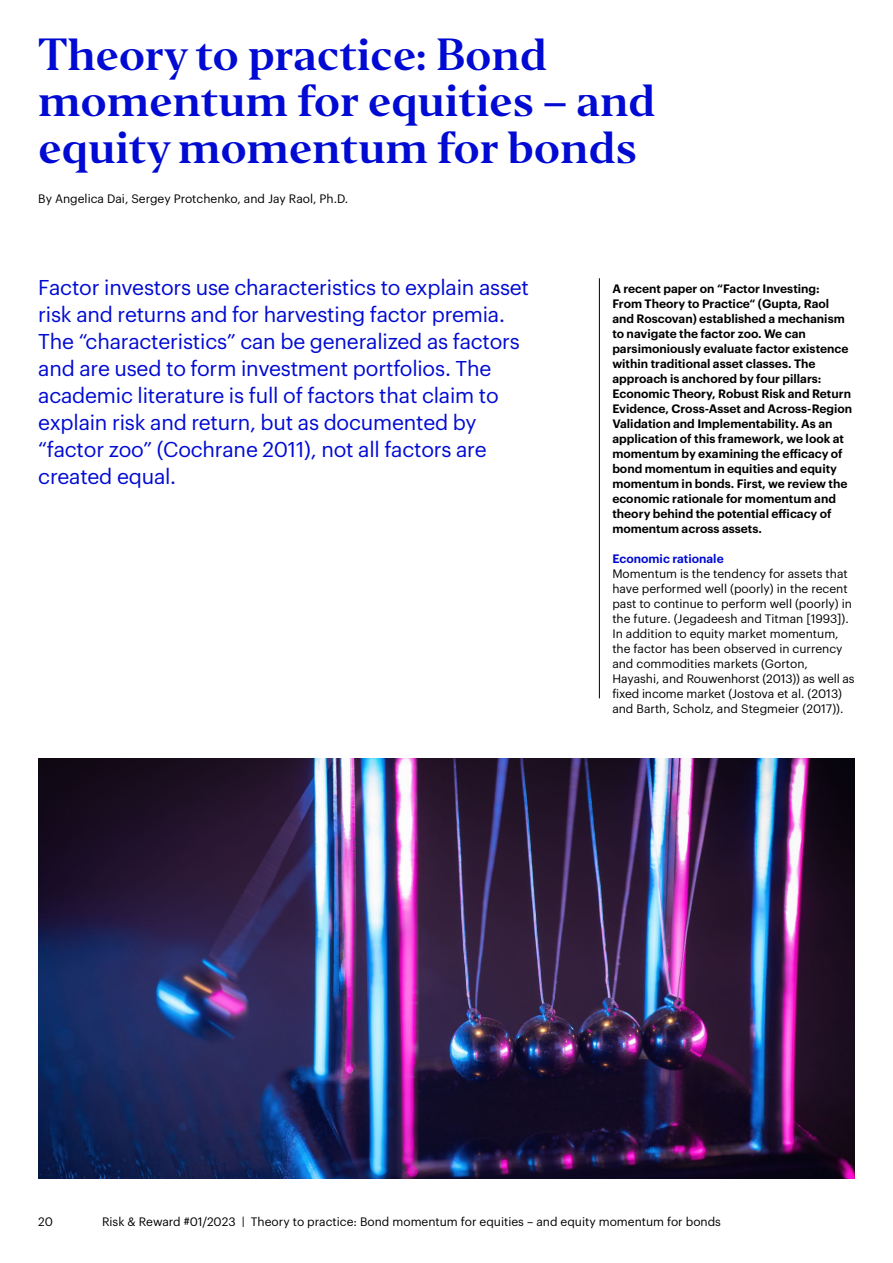
<style>
.page{position:relative;width:893px;height:1263px;background:#fff}
.page>*{position:absolute;margin:0;border:0;box-sizing:border-box;transform-origin:0 0}
.Header{font:42px/46.5px "Invesco Editor";letter-spacing:-.01em;color:#000ad2}
.Intro_14_18_blue{font:21px/27px "Graphik";letter-spacing:-.01em;color:#000ad2}
.Bold_8_10{font:600 12px/15px "Graphik";color:#000}
.t1{font:12px/15px "Graphik";color:#000}
.Subtitle_8_10_blue{font:600 12px "Graphik";color:#000ad2}
</style>
<div class="page">
<img style="left:38px;top:758px;width:817px;height:420px">
<hr style="left:599px;top:278px;width:1px;height:420px;background:#000">
<p class="Header" style="left:38px;top:32px;width:619px">Theory to practice: Bond momentum for equities – and equity momentum for bonds</p>
<p class="t1" style="left:38px;top:190px;width:311px">By Angelica Dai, Sergey Protchenko, and Jay Raol, Ph.D.</p>
<p class="Intro_14_18_blue" style="left:38px;top:272px;width:492px">Factor investors use characteristics to explain asset risk and returns and for harvesting factor premia.<br>The “characteristics” can be generalized as factors and are used to form investment portfolios. The academic literature is full of factors that claim to explain risk and return, but as documented by “factor zoo” (Cochrane 2011), not all factors are created equal.</p>
<p class="Bold_8_10" style="left:612px;top:280px;width:241px">A recent paper on “Factor Investing:<br>From Theory to Practice“ (Gupta, Raol and Roscovan) established a mechanism to navigate the factor zoo. We can parsimoniously evaluate factor existence within traditional asset classes. The approach is anchored by four pillars:<br>Economic Theory, Robust Risk and Return Evidence, Cross-Asset and Across-Region Validation and Implementability. As an application of this framework, we look at momentum by examining the efficacy of bond momentum in equities and equity momentum in bonds. First, we review the economic rationale for momentum and theory behind the potential efficacy of momentum across assets.</p>
<p class="Subtitle_8_10_blue" style="left:612px;top:550px;width:113px">Economic rationale</p>
<p class="t1" style="left:612px;top:565px;width:244px">Momentum is the tendency for assets that have performed well (poorly) in the recent past to continue to perform well (poorly) in the future. (Jegadeesh and Titman [1993]).<br>In addition to equity market momentum, the factor has been observed in currency and commodities markets (Gorton, Hayashi, and Rouwenhorst (2013)) as well as fixed income market (Jostova et al. (2013) and Barth, Scholz, and Stegmeier (2017)).</p>
<p class="t1" style="left:38px;top:1213px;width:16px">20</p>
<p class="t1" style="left:102px;top:1213px;width:620px">Risk &amp; Reward #01/2023 | Theory to practice: Bond momentum for equities – and equity momentum for bonds</p>
</div>
